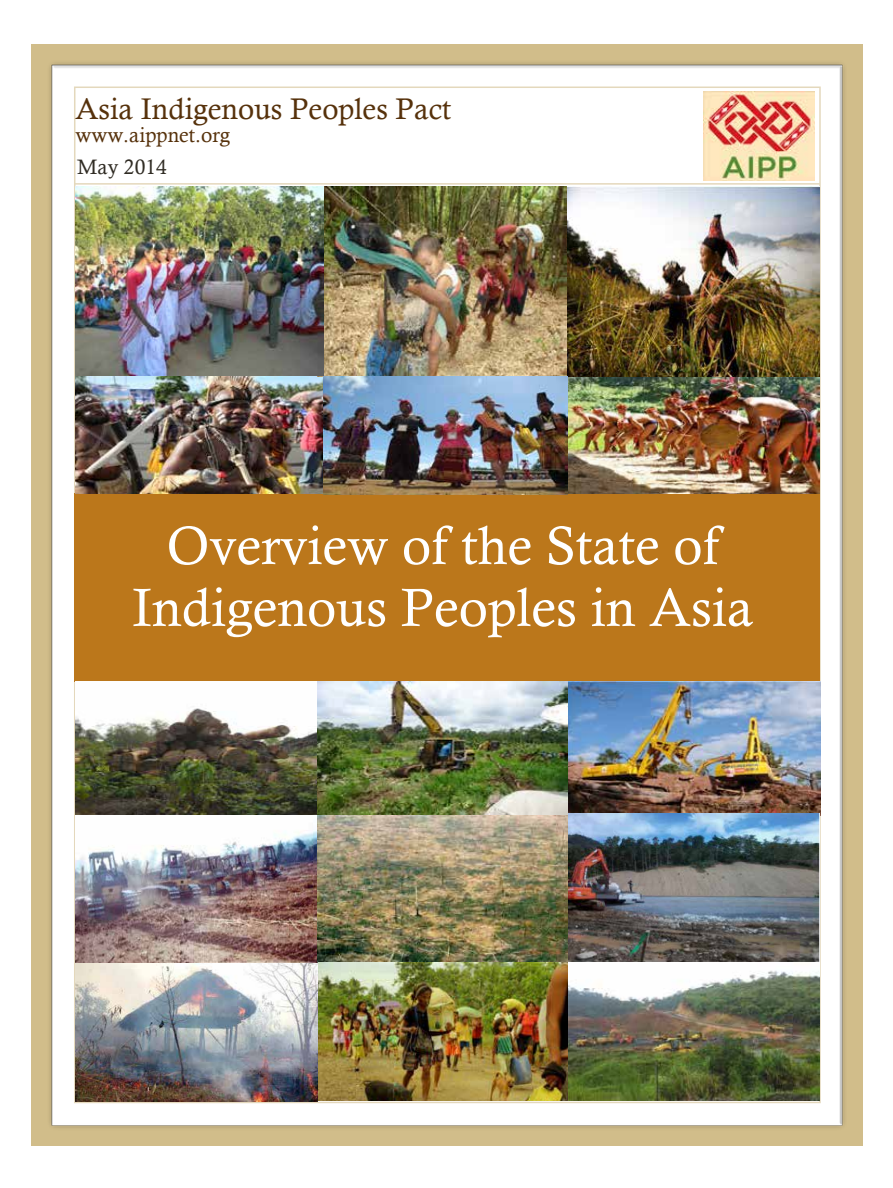
<style>
.page{position:relative;width:893px;height:1188px;background:#fff}
.page>*{position:absolute;margin:0;border:0;box-sizing:border-box;transform-origin:0 0}
.t1{font:54px/61.9px "Calisto";color:#fff;text-align:center}
.t2{font:29.85px "Calisto";color:#56310b}
.t3{font:20.85px "Calisto";letter-spacing:.005em;color:#56310b}
.t4{font:20.85px "Calisto";letter-spacing:.005em;color:#302c24}
</style>
<div class="page">
<div style="left:32px;top:44px;width:831px;height:1102px;background:#d1bd8a"></div>
<img style="left:49px;top:63px;width:796px;height:1065px">
<hr style="left:75px;top:183px;width:745px;height:2px;background:#e4d8bc">
<div style="left:75px;top:493px;width:745px;height:189px;background:#bb771b"></div>
<img style="left:76px;top:376px;width:247px;height:118px">
<img style="left:567px;top:374px;width:253px;height:119px">
<img style="left:567px;top:187px;width:252px;height:189px">
<img style="left:323px;top:187px;width:244px;height:189px">
<img style="left:76px;top:187px;width:247px;height:189px">
<img style="left:323px;top:376px;width:244px;height:119px">
<img style="left:76px;top:682px;width:489px;height:133px">
<img style="left:565px;top:682px;width:255px;height:133px">
<img style="left:76px;top:815px;width:492px;height:149px">
<img style="left:568px;top:814px;width:251px;height:148px">
<img style="left:76px;top:964px;width:242px;height:138px">
<img style="left:318px;top:962px;width:501px;height:138px">
<img style="left:704px;top:91px;width:111px;height:90px">
<p class="t2" style="left:75px;top:91px;width:377px">Asia Indigenous Peoples Pact</p>
<p class="t3" style="left:75px;top:123px;width:156px">www.aippnet.org</p>
<p class="t4" style="left:77px;top:155px;width:91px">May 2014</p>
<p class="t1" style="left:132px;top:514px;width:623px">Overview of the State of<br>Indigenous Peoples in Asia</p>
</div>
